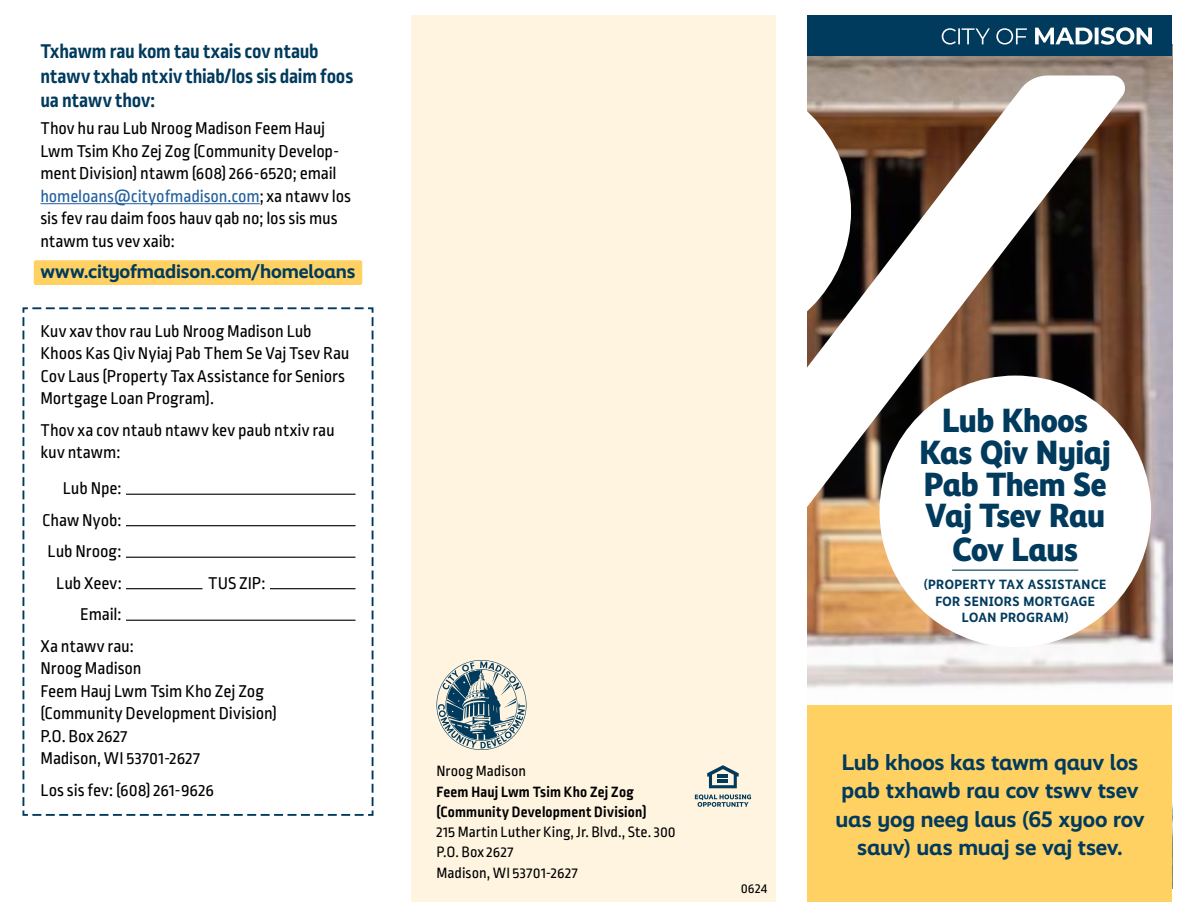
<style>
.page{position:relative;width:1188px;height:918px;background:#fff}
.page>*{position:absolute;margin:0;border:0;box-sizing:border-box;transform-origin:0 0}
.t1{font:800 33.75px/31.8px "Realist Narrow";letter-spacing:-.015em;color:#003a5d;text-align:center}
.t2{font:700 22.5px/28.5px "Realist";letter-spacing:-.01em;color:#003a5d;text-align:center}
.t3{font:700 21px/24.8px "Ropa Sans Pro";letter-spacing:-.01em;color:#003a5d}
.t4{font:700 19.5px "Realist";letter-spacing:-.01em;color:#003a5d}
.t5{font:18px/22.5px "Ropa Sans Pro";color:#000}
.t6{font:15.75px/20.2px "Ropa Sans Pro";letter-spacing:.01em;color:#000}
.t7{font:700 15.75px/20.2px "Ropa Sans Pro";letter-spacing:.015em;color:#000}
.t8{font:14.25px "Ropa Sans Pro";color:#000}
.t9{font:700 13.5px/16.5px "Realist Narrow";letter-spacing:.035em;color:#003a5d;text-align:center}
.s1{color:#215e9e}
</style>
<div class="page">
<div style="left:412px;top:16px;width:364px;height:886px;background:#fff4e0"></div>
<img style="left:808px;top:56px;width:364px;height:650px">
<div style="left:880px;top:376px;width:271px;height:271px;background:#fff;border-radius:50%"></div>
<svg style="left:807px;top:75px;width:322px;height:572px"></svg>
<svg style="left:22px;top:307px;width:352px;height:509px"></svg>
<div style="left:34px;top:260px;width:328px;height:25px;background:#ffd163;border-radius:2px"></div>
<hr style="left:40px;top:203px;width:220px;height:1px;background:#215e9e">
<hr style="left:126px;top:494px;width:230px;height:1px;background:#000">
<hr style="left:126px;top:525px;width:230px;height:1px;background:#000">
<hr style="left:126px;top:557px;width:230px;height:1px;background:#000">
<hr style="left:270px;top:588px;width:86px;height:1px;background:#000">
<hr style="left:126px;top:588px;width:76px;height:1px;background:#000">
<hr style="left:126px;top:620px;width:230px;height:1px;background:#000">
<div style="left:808px;top:16px;width:364px;height:40px;background:#003a5d"></div>
<svg style="left:942px;top:27px;width:210px;height:18px"></svg>
<div style="left:808px;top:706px;width:364px;height:196px;background:#ffd163"></div>
<svg style="left:707px;top:765px;width:32px;height:23px"></svg>
<hr style="left:718px;top:779px;width:10px;height:4px;background:#003a5d">
<svg style="left:695px;top:794px;width:56px;height:13px"></svg>
<svg style="left:436px;top:660px;width:90px;height:90px"></svg>
<hr style="left:952px;top:570px;width:126px;height:1px;background:#003a5d">
<p class="t3" style="left:40px;top:40px;width:314px">Txhawm rau kom tau txais cov ntaub ntawv txhab ntxiv thiab/los sis daim foos ua ntawv thov:</p>
<p class="t5" style="left:40px;top:118px;width:312px">Thov hu rau Lub Nroog Madison Feem Hauj Lwm Tsim Kho Zej Zog (Community Develop&shy;ment Division) ntawm (608) 266-6520; email <span class="s1">homeloans@cityofmadison.com</span>; xa ntawv los sis fev rau daim foos hauv qab no; los sis mus ntawm tus vev xaib:</p>
<p class="t4" style="left:40px;top:260px;width:316px">www.cityofmadison.com/homeloans</p>
<p class="t5" style="left:40px;top:321px;width:310px">Kuv xav thov rau Lub Nroog Madison Lub Khoos Kas Qiv Nyiaj Pab Them Se Vaj Tsev Rau Cov Laus (Property Tax Assistance for Seniors Mortgage Loan Program).</p>
<p class="t5" style="left:40px;top:420px;width:296px">Thov xa cov ntaub ntawv kev paub ntxiv rau kuv ntawm:</p>
<p class="t5" style="left:42px;top:474px;width:81px;line-height:31.5px;text-align:right">Lub Npe:<br>Chaw Nyob:<br>Lub Nroog:<br>Lub Xeev:</p>
<p class="t5" style="left:208px;top:573px;width:59px">TUS ZIP:</p>
<p class="t5" style="left:41px;top:600px;width:95px;line-height:31.5px;text-indent:40px">Email:<br>Xa ntawv rau:</p>
<p class="t5" style="left:41px;top:658px;width:238px">Nroog Madison<br>Feem Hauj Lwm Tsim Kho Zej Zog (Community Development Division)<br>P.O. Box 2627<br>Madison, WI 53701-2627</p>
<p class="t5" style="left:41px;top:780px;width:175px">Los sis fev: (608) 261-9626</p>
<p class="t6" style="left:436px;top:762px;width:91px">Nroog Madison</p>
<p class="t7" style="left:436px;top:782px;width:212px">Feem Hauj Lwm Tsim Kho Zej Zog (Community Development Division)</p>
<p class="t6" style="left:436px;top:823px;width:241px">215 Martin Luther King, Jr. Blvd., Ste. 300<br>P.O. Box 2627<br>Madison, WI 53701-2627</p>
<p class="t8" style="left:741px;top:881px;width:28px">0624</p>
<h1 class="t1" style="left:919px;top:404px;width:193px">Lub Khoos<br>Kas Qiv Nyiaj<br>Pab Them Se<br>Vaj Tsev Rau</h1>
<h1 class="t1" style="left:952px;top:533px;width:127px">Cov Laus</h1>
<p class="t9" style="left:924px;top:576px;width:184px">(PROPERTY TAX ASSISTANCE<br>FOR SENIORS MORTGAGE<br>LOAN PROGRAM)</p>
<p class="t2" style="left:835px;top:748px;width:311px">Lub khoos kas tawm qauv los pab txhawb rau cov tswv tsev uas yog neeg laus (65 xyoo rov sauv) uas muaj se vaj tsev.</p>
</div>
